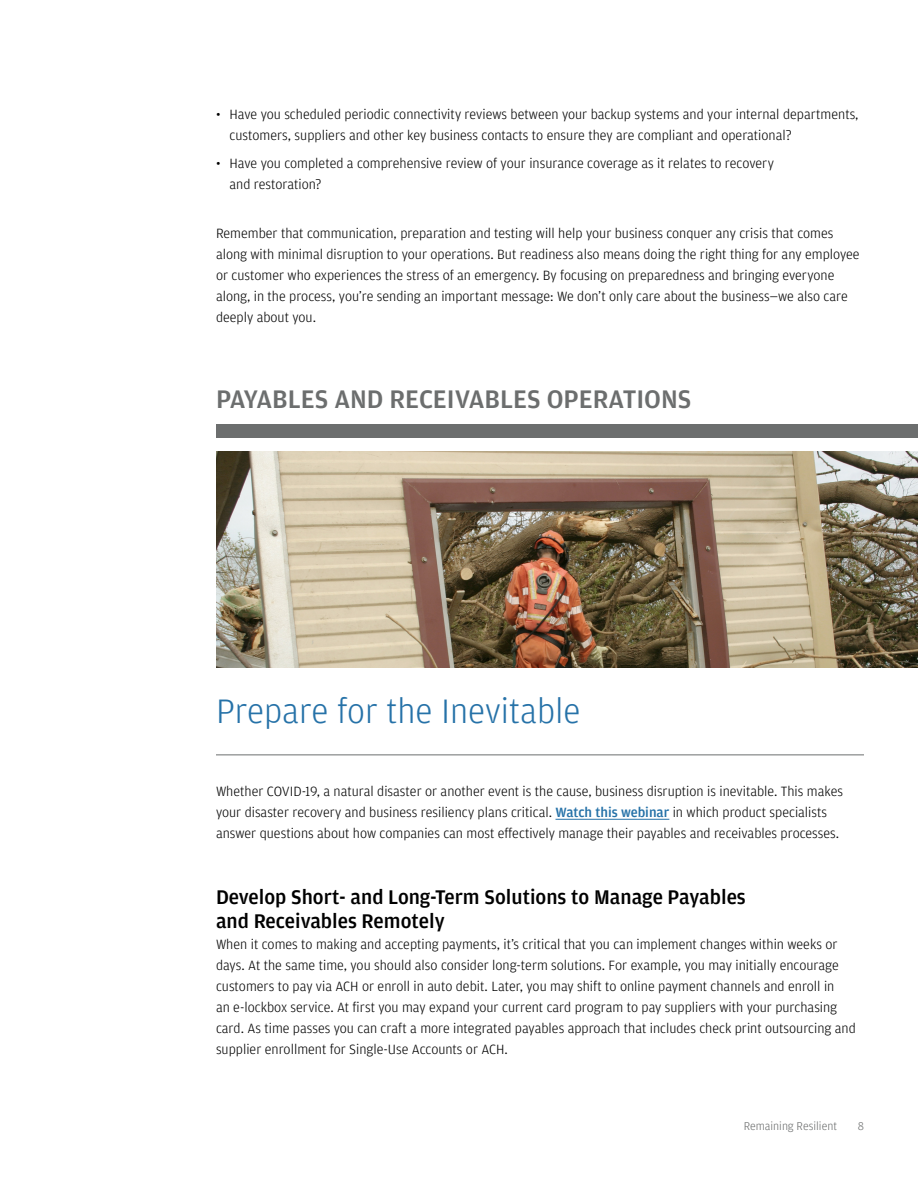
<style>
.page{position:relative;width:918px;height:1188px;background:#fff}
.page>*{position:absolute;margin:0;border:0;box-sizing:border-box;transform-origin:0 0}
.t1{font:300 36px "Amplitude";color:#2672a8}
.t2{font:500 27px "Amplitude";color:#6c6e6e}
.t3{font:500 21px/24px "Amplitude";color:#000}
.t4{font:300 14.25px/21px "Amplitude";color:#000}
.t5{font:300 12px "Amplitude";color:#6c6e6e}
.s1{font-weight:500;color:#2672a8}
</style>
<div class="page">
<div style="left:216px;top:424px;width:702px;height:14px;background:#6c6e6e"></div>
<img style="left:216px;top:452px;width:702px;height:216px">
<hr style="left:216px;top:754px;width:648px;height:1px;background:#6c6e6e">
<hr style="left:556px;top:819px;width:113px;height:1px;background:#2672a8">
<p class="t4" style="left:230px;top:104px;width:631px;text-indent:-14px">• Have you scheduled periodic connectivity reviews between your backup systems and your internal departments, customers, suppliers and other key business contacts to ensure they are compliant and operational?</p>
<p class="t4" style="left:230px;top:153px;width:546px;text-indent:-14px">• Have you completed a comprehensive review of your insurance coverage as it relates to recovery and restoration?</p>
<p class="t4" style="left:216px;top:222px;width:645px">Remember that communication, preparation and testing will help your business conquer any crisis that comes along with minimal disruption to your operations. But readiness also means doing the right thing for any employee or customer who experiences the stress of an emergency. By focusing on preparedness and bringing everyone along, in the process, you’re sending an important message: We don’t only care about the business—we also care deeply about you.</p>
<p class="t2" style="left:216px;top:382px;width:477px">PAYABLES AND RECEIVABLES OPERATIONS</p>
<p class="t1" style="left:216px;top:689px;width:366px">Prepare for the Inevitable</p>
<p class="t4" style="left:216px;top:781px;width:629px">Whether COVID-19, a natural disaster or another event is the cause, business disruption is inevitable. This makes your disaster recovery and business resiliency plans critical. <span class="s1">Watch this webinar</span> in which product specialists answer questions about how companies can most effectively manage their payables and receivables processes.</p>
<p class="t3" style="left:216px;top:885px;width:531px">Develop Short- and Long-Term Solutions to Manage Payables and Receivables Remotely</p>
<p class="t4" style="left:216px;top:934px;width:641px">When it comes to making and accepting payments, it’s critical that you can implement changes within weeks or days. At the same time, you should also consider long-term solutions. For example, you may initially encourage customers to pay via ACH or enroll in auto debit. Later, you may shift to online payment channels and enroll in<br>an e-lockbox service. At first you may expand your current card program to pay suppliers with your purchasing card. As time passes you can craft a more integrated payables approach that includes check print outsourcing and supplier enrollment for Single-Use Accounts or ACH.</p>
<p class="t5" style="left:744px;top:1119px;width:95px">Remaining Resilient</p>
<p class="t5" style="left:858px;top:1119px;width:8px">8</p>
</div>
